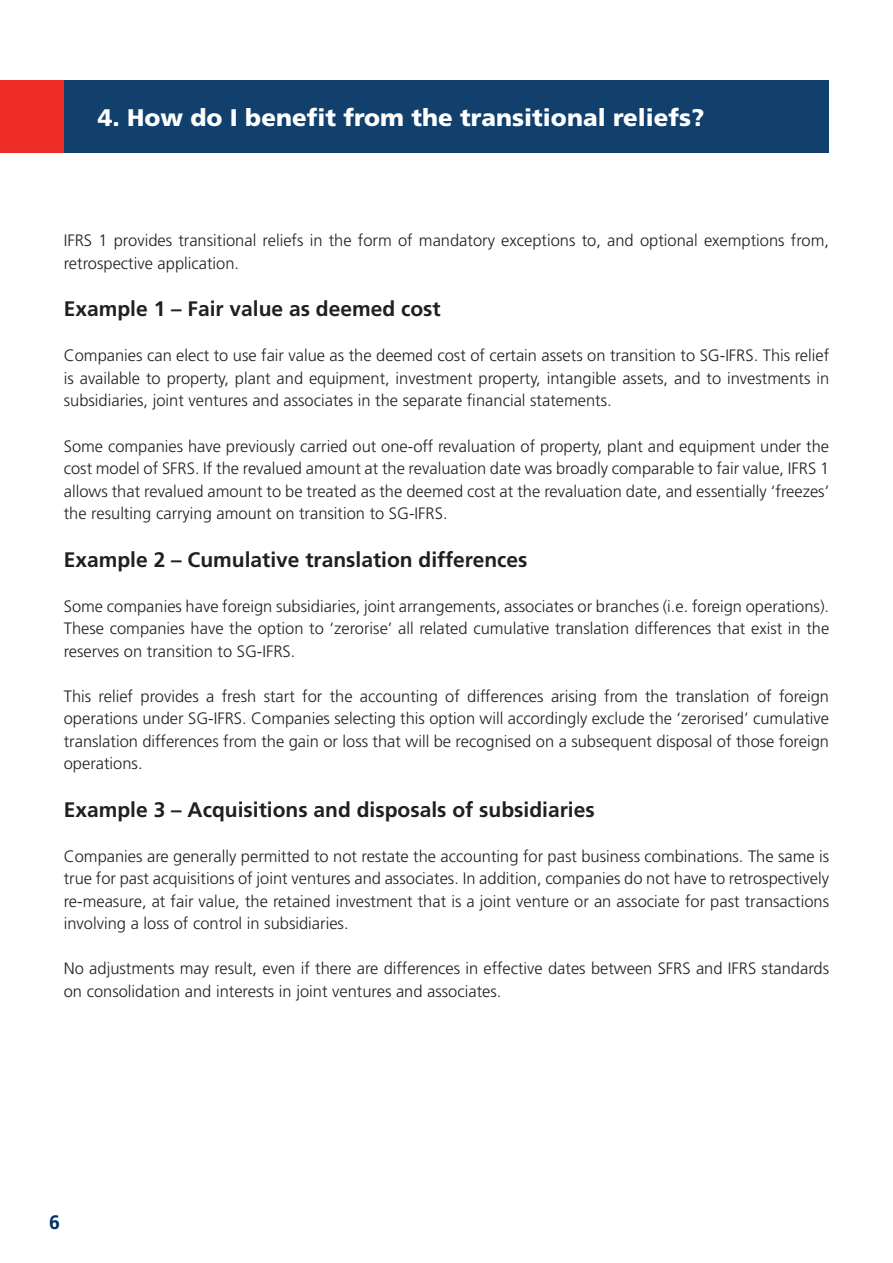
<style>
.page{position:relative;width:893px;height:1263px;background:#fff}
.page>*{position:absolute;margin:0;border:0;box-sizing:border-box;transform-origin:0 0}
.t1{font:900 24px "Frutiger LT Std";color:#fff}
.t2{font:700 21px "Frutiger LT Std";color:#231f20}
.t3{font:700 19.5px "Frutiger LT Std";color:#002d66}
.t4{font:300 16.5px/22.5px "Frutiger LT Std";color:#231f20;text-align:justify}
</style>
<div class="page">
<div style="left:64px;top:81px;width:765px;height:72px;background:#12406d"></div>
<div style="left:0;top:81px;width:64px;height:72px;background:#ee2d28"></div>
<h1 class="t1" style="left:98px;top:103px;width:608px">4. How do I benefit from the transitional reliefs?</h1>
<p class="t4" style="left:64px;top:230px;width:767px">IFRS 1 provides transitional reliefs in the form of mandatory exceptions to, and optional exemptions from, retrospective application.</p>
<p class="t2" style="left:64px;top:297px;width:378px">Example 1 – Fair value as deemed cost</p>
<p class="t4" style="left:64px;top:345px;width:767px">Companies can elect to use fair value as the deemed cost of certain assets on transition to SG-IFRS. This relief is available to property, plant and equipment, investment property, intangible assets, and to investments in subsidiaries, joint ventures and associates in the separate financial statements.</p>
<p class="t4" style="left:64px;top:435px;width:767px">Some companies have previously carried out one-off revaluation of property, plant and equipment under the cost model of SFRS. If the revalued amount at the revaluation date was broadly comparable to fair value, IFRS 1 allows that revalued amount to be treated as the deemed cost at the revaluation date, and essentially ‘freezes’ the resulting carrying amount on transition to SG-IFRS.</p>
<p class="t2" style="left:64px;top:547px;width:465px">Example 2 – Cumulative translation differences</p>
<p class="t4" style="left:64px;top:595px;width:767px">Some companies have foreign subsidiaries, joint arrangements, associates or branches (i.e. foreign operations).<br>These companies have the option to ‘zerorise’ all related cumulative translation differences that exist in the reserves on transition to SG-IFRS.</p>
<p class="t4" style="left:64px;top:685px;width:767px">This relief provides a fresh start for the accounting of differences arising from the translation of foreign operations under SG-IFRS. Companies selecting this option will accordingly exclude the ‘zerorised’ cumulative translation differences from the gain or loss that will be recognised on a subsequent disposal of those foreign operations.</p>
<p class="t2" style="left:64px;top:797px;width:532px">Example 3 – Acquisitions and disposals of subsidiaries</p>
<p class="t4" style="left:64px;top:845px;width:767px">Companies are generally permitted to not restate the accounting for past business combinations. The same is true for past acquisitions of joint ventures and associates. In addition, companies do not have to retrospectively re-measure, at fair value, the retained investment that is a joint venture or an associate for past transactions involving a loss of control in subsidiaries.</p>
<p class="t4" style="left:64px;top:958px;width:767px">No adjustments may result, even if there are differences in effective dates between SFRS and IFRS standards on consolidation and interests in joint ventures and associates.</p>
<p class="t3" style="left:49px;top:1210px;width:12px">6</p>
</div>
